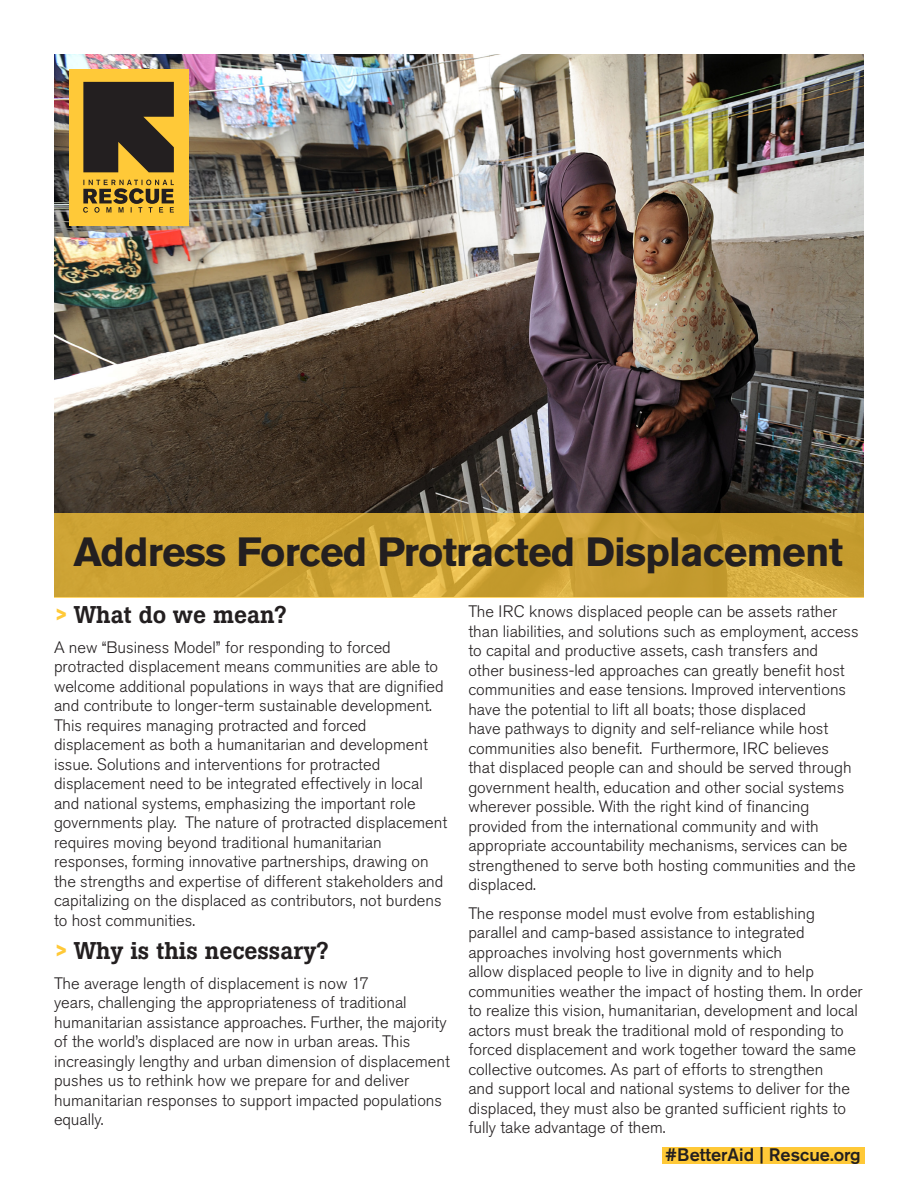
<style>
.page{position:relative;width:918px;height:1188px;background:#fff}
.page>*{position:absolute;margin:0;border:0;box-sizing:border-box;transform-origin:0 0}
.t1{font:700 40.5px "Akzidenz Grotesk Std";letter-spacing:-.02em;color:#231f20}
.t2{font:500 24px "Boton";color:#231f20}
.t3{font:500 18px "Akzidenz Grotesk Std";color:#231f20}
.t4{font:300 16.5px/19.5px "Akzidenz Grotesk Std";color:#231f20}
.s1{font-weight:700;font-size:19.5px;color:#ffc938}
</style>
<div class="page">
<img style="left:54px;top:54px;width:810px;height:459px">
<div style="left:69px;top:69px;width:120px;height:156px;background:#ffc938"></div>
<svg style="left:83px;top:82px;width:91px;height:90px;background:#3c3322"></svg>
<svg style="left:83px;top:180px;width:91px;height:33px"></svg>
<svg style="left:54px;top:513px;width:810px;height:84px;background:#cca234"></svg>
<div style="left:662px;top:1147px;width:202px;height:16px;background:#ffc938"></div>
<p class="t1" style="left:73px;top:528px;width:771px">Address Forced Protracted Displacement</p>
<p class="t2" style="left:54px;top:601px;width:234px"><span class="s1">&gt;</span> What do we mean?</p>
<p class="t4" style="left:54px;top:638px;width:395px">A new “Business Model” for responding to forced protracted displacement means communities are able to welcome additional populations in ways that are dignified and contribute to longer-term sustainable development.<br>This requires managing protracted and forced displacement as both a humanitarian and development issue. Solutions and interventions for protracted displacement need to be integrated effectively in local and national systems, emphasizing the important role governments play. The nature of protracted displacement requires moving beyond traditional humanitarian responses, forming innovative partnerships, drawing on the strengths and expertise of different stakeholders and capitalizing on the displaced as contributors, not burdens to host communities.</p>
<p class="t2" style="left:54px;top:937px;width:276px"><span class="s1">&gt;</span> Why is this necessary?</p>
<p class="t4" style="left:54px;top:974px;width:397px">The average length of displacement is now 17<br>years, challenging the appropriateness of traditional humanitarian assistance approaches. Further, the majority of the world’s displaced are now in urban areas. This increasingly lengthy and urban dimension of displacement pushes us to rethink how we prepare for and deliver humanitarian responses to support impacted populations equally.</p>
<p class="t3" style="left:665px;top:1143px;width:197px">#BetterAid | Rescue.org</p>
<p class="t4" style="left:468px;top:602px;width:392px">The IRC knows displaced people can be assets rather than liabilities, and solutions such as employment, access to capital and productive assets, cash transfers and<br>other business-led approaches can greatly benefit host communities and ease tensions. Improved interventions have the potential to lift all boats; those displaced<br>have pathways to dignity and self-reliance while host communities also benefit. Furthermore, IRC believes that displaced people can and should be served through government health, education and other social systems wherever possible. With the right kind of financing provided from the international community and with appropriate accountability mechanisms, services can be strengthened to serve both hosting communities and the displaced.</p>
<p class="t4" style="left:468px;top:904px;width:396px">The response model must evolve from establishing parallel and camp-based assistance to integrated approaches involving host governments which<br>allow displaced people to live in dignity and to help communities weather the impact of hosting them. In order to realize this vision, humanitarian, development and local actors must break the traditional mold of responding to forced displacement and work together toward the same collective outcomes. As part of efforts to strengthen<br>and support local and national systems to deliver for the displaced, they must also be granted sufficient rights to fully take advantage of them.</p>
</div>
